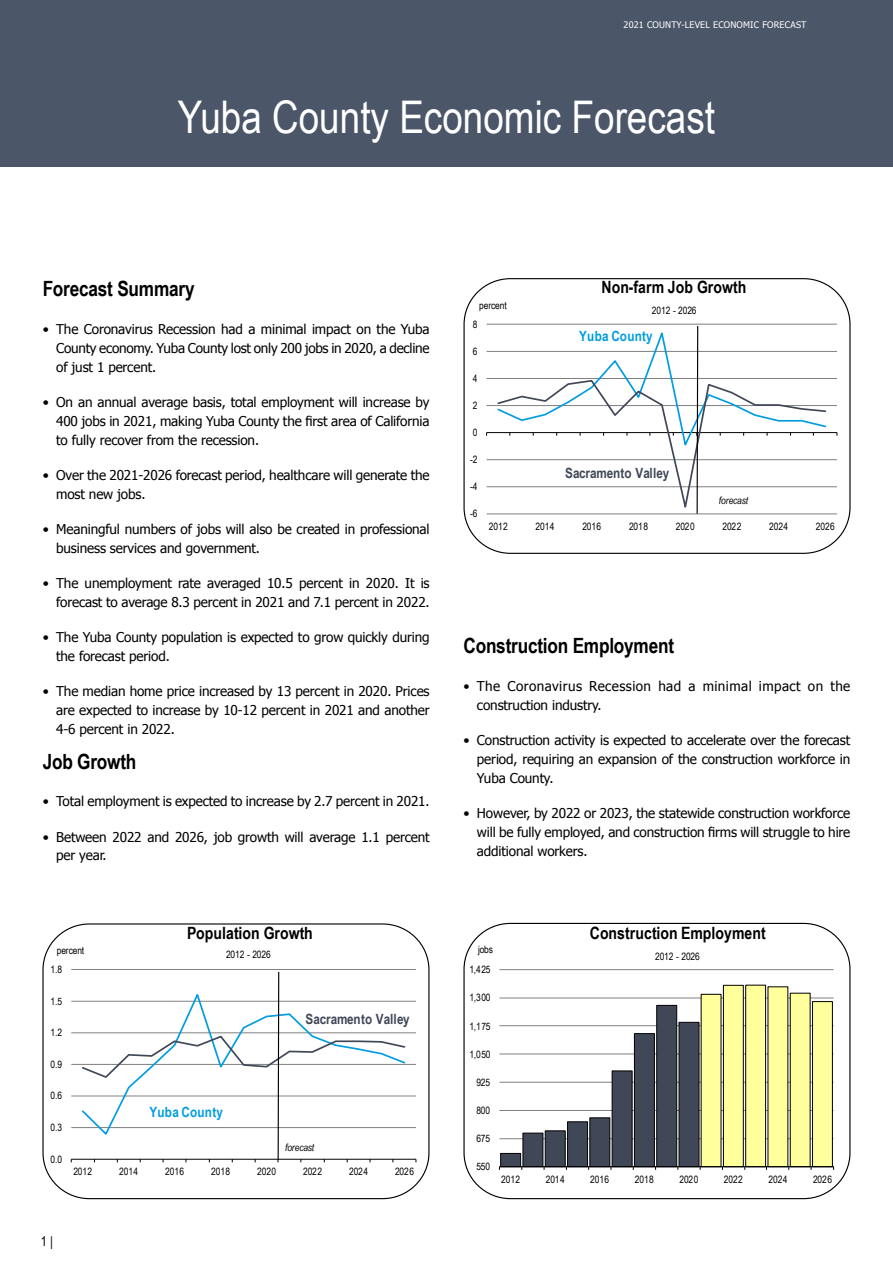
<style>
.page{position:relative;width:893px;height:1263px;background:#fff}
.page>*{position:absolute;margin:0;border:0;box-sizing:border-box;transform-origin:0 0}
.t1{font:45px "Arial Narrow";color:#fff}
.Profile_Subhead_1{font:700 21px "Arial Narrow";letter-spacing:-.01em;color:#000}
.t2{font:700 16.95px "Arial Narrow";color:#000}
.t3{font:700 14.1px "Arial Narrow";letter-spacing:-.005em;color:#404756}
.t4{font:700 14.1px "Arial Narrow";letter-spacing:.02em;color:#009de0}
.Profile_Body_Text{font:13.5px/18.9px "Tahoma";letter-spacing:-.01em;color:#000;text-align:justify}
.Profile_Body_Text-2{font:13.5px/18.9px "Tahoma";letter-spacing:.03em;color:#000}
.t5{font:13.5px "Arial Narrow";color:#000}
.t6{font:10.2px "Arial Narrow";letter-spacing:-.01em;color:#000}
.t7{font:italic 10.2px "Arial Narrow";letter-spacing:-.01em;color:#000}
.t8{font:9px "Tahoma";letter-spacing:.02em;color:#fff}
</style>
<div class="page">
<div style="left:0;top:0;width:893px;height:167px;background:#4b5768"></div>
<hr style="left:71px;top:1127px;width:345px;height:1px;background:#7f7f7f">
<hr style="left:71px;top:1096px;width:345px;height:1px;background:#7f7f7f">
<hr style="left:71px;top:1064px;width:345px;height:1px;background:#7f7f7f">
<hr style="left:71px;top:1032px;width:345px;height:1px;background:#7f7f7f">
<hr style="left:71px;top:1001px;width:345px;height:1px;background:#7f7f7f">
<hr style="left:71px;top:969px;width:345px;height:1px;background:#7f7f7f">
<hr style="left:71px;top:1159px;width:345px;height:1px;background:#000">
<svg style="left:81px;top:971px;width:325px;height:191px"></svg>
<hr style="left:487px;top:514px;width:350px;height:1px;background:#7f7f7f">
<hr style="left:487px;top:486px;width:350px;height:1px;background:#7f7f7f">
<hr style="left:487px;top:459px;width:350px;height:1px;background:#7f7f7f">
<hr style="left:487px;top:405px;width:350px;height:1px;background:#7f7f7f">
<hr style="left:487px;top:378px;width:350px;height:1px;background:#7f7f7f">
<hr style="left:487px;top:351px;width:350px;height:1px;background:#7f7f7f">
<hr style="left:487px;top:324px;width:350px;height:1px;background:#7f7f7f">
<hr style="left:487px;top:432px;width:350px;height:1px;background:#000">
<svg style="left:496px;top:326px;width:331px;height:189px"></svg>
<hr style="left:499px;top:1138px;width:335px;height:1px;background:#7f7f7f">
<hr style="left:499px;top:1110px;width:335px;height:1px;background:#7f7f7f">
<hr style="left:499px;top:1082px;width:335px;height:1px;background:#7f7f7f">
<hr style="left:499px;top:1054px;width:335px;height:1px;background:#7f7f7f">
<hr style="left:499px;top:1025px;width:335px;height:1px;background:#7f7f7f">
<hr style="left:499px;top:998px;width:335px;height:1px;background:#7f7f7f">
<hr style="left:499px;top:969px;width:335px;height:1px;background:#7f7f7f">
<div style="left:701px;top:994px;width:20px;height:173px;background:#ffff9b"></div>
<div style="left:723px;top:985px;width:20px;height:182px;background:#ffff9b"></div>
<div style="left:723px;top:985px;width:21px;height:182px;border:1px solid #000"></div>
<div style="left:746px;top:985px;width:20px;height:182px;background:#ffff9b"></div>
<div style="left:745px;top:985px;width:21px;height:182px;border:1px solid #000"></div>
<div style="left:768px;top:987px;width:20px;height:180px;background:#ffff9b"></div>
<div style="left:790px;top:993px;width:20px;height:174px;background:#ffff9b"></div>
<div style="left:812px;top:1001px;width:20px;height:166px;background:#ffff9b"></div>
<div style="left:812px;top:1001px;width:21px;height:166px;border:1px solid #000"></div>
<hr style="left:499px;top:1166px;width:335px;height:1px;background:#000">
<svg style="left:499px;top:1005px;width:202px;height:165px"></svg>
<p class="t8" style="left:624px;top:19px;width:184px">2021 COUNTY-LEVEL ECONOMIC FORECAST</p>
<h1 class="t1" style="left:178px;top:85px;width:539px">Yuba County Economic Forecast</h1>
<h1 class="Profile_Subhead_1" style="left:43px;top:273px;width:153px">Forecast Summary</h1>
<p class="Profile_Body_Text" style="left:56px;top:319px;width:375px;text-indent:-14px">• The Coronavirus Recession had a minimal impact on the Yuba County economy. Yuba County lost only 200 jobs in 2020, a decline of just 1 percent.</p>
<p class="Profile_Body_Text" style="left:56px;top:392px;width:375px;text-indent:-14px">• On an annual average basis, total employment will increase by 400 jobs in 2021, making Yuba County the first area of California to fully recover from the recession.</p>
<p class="Profile_Body_Text" style="left:56px;top:465px;width:375px;text-indent:-14px">• Over the 2021-2026 forecast period, healthcare will generate the most new jobs.</p>
<p class="Profile_Body_Text" style="left:56px;top:519px;width:375px;text-indent:-14px">• Meaningful numbers of jobs will also be created in professional business services and government.</p>
<p class="Profile_Body_Text" style="left:43px;top:573px;width:388px;text-align:right">• The unemployment rate averaged 10.5 percent in 2020. It is forecast to average 8.3 percent in 2021 and 7.1 percent in 2022.</p>
<p class="Profile_Body_Text" style="left:56px;top:627px;width:375px;text-indent:-14px">• The Yuba County population is expected to grow quickly during the forecast period.</p>
<p class="Profile_Body_Text" style="left:56px;top:681px;width:375px;text-indent:-14px">• The median home price increased by 13 percent in 2020. Prices are expected to increase by 10-12 percent in 2021 and another 4-6 percent in 2022.</p>
<h1 class="Profile_Subhead_1" style="left:43px;top:745px;width:95px">Job Growth</h1>
<p class="Profile_Body_Text" style="left:43px;top:791px;width:388px">• Total employment is expected to increase by 2.7 percent in 2021.</p>
<p class="Profile_Body_Text" style="left:56px;top:826px;width:375px;text-indent:-14px">• Between 2022 and 2026, job growth will average 1.1 percent per year.</p>
<p class="t6" style="left:57px;top:943px;width:29px">percent</p>
<p class="t6" style="left:51px;top:962px;width:13px">1.8</p>
<p class="t6" style="left:51px;top:993px;width:13px">1.5</p>
<p class="t6" style="left:51px;top:1025px;width:13px">1.2</p>
<p class="t6" style="left:51px;top:1057px;width:13px">0.9</p>
<p class="t6" style="left:51px;top:1088px;width:13px">0.6</p>
<p class="t6" style="left:51px;top:1120px;width:13px">0.3</p>
<p class="t6" style="left:51px;top:1151px;width:13px">0.0</p>
<p class="t2" style="left:187px;top:920px;width:127px">Population Growth</p>
<p class="t6" style="left:226px;top:947px;width:46px">2012 - 2026</p>
<p class="t4" style="left:149px;top:1102px;width:75px">Yuba County</p>
<p class="t3" style="left:306px;top:1008px;width:106px">Sacramento Valley</p>
<p class="t7" style="left:285px;top:1141px;width:31px">forecast</p>
<p class="t6" style="left:73px;top:1164px;width:20px">2012</p>
<p class="t6" style="left:119px;top:1164px;width:20px">2014</p>
<p class="t6" style="left:165px;top:1164px;width:20px">2016</p>
<p class="t6" style="left:211px;top:1164px;width:20px">2018</p>
<p class="t6" style="left:257px;top:1164px;width:20px">2020</p>
<p class="t6" style="left:303px;top:1164px;width:20px">2022</p>
<p class="t6" style="left:349px;top:1164px;width:20px">2024</p>
<p class="t6" style="left:395px;top:1164px;width:20px">2026</p>
<p class="t5" style="left:41px;top:1231px;width:14px">1 |</p>
<p class="t6" style="left:479px;top:298px;width:29px">percent</p>
<p class="t6" style="left:473px;top:317px;width:6px">8</p>
<p class="t6" style="left:473px;top:344px;width:6px">6</p>
<p class="t6" style="left:473px;top:371px;width:6px">4</p>
<p class="t6" style="left:473px;top:398px;width:6px">2</p>
<p class="t6" style="left:473px;top:425px;width:6px">0</p>
<p class="t6" style="left:470px;top:452px;width:9px">-2</p>
<p class="t6" style="left:470px;top:479px;width:9px">-4</p>
<p class="t6" style="left:470px;top:506px;width:9px">-6</p>
<p class="t2" style="left:601px;top:274px;width:146px">Non-farm Job Growth</p>
<p class="t6" style="left:652px;top:303px;width:46px">2012 - 2026</p>
<p class="t4" style="left:579px;top:326px;width:75px">Yuba County</p>
<p class="t3" style="left:565px;top:463px;width:106px">Sacramento Valley</p>
<p class="t7" style="left:719px;top:495px;width:31px">forecast</p>
<p class="t6" style="left:489px;top:518px;width:20px">2012</p>
<p class="t6" style="left:536px;top:518px;width:20px">2014</p>
<p class="t6" style="left:582px;top:518px;width:20px">2016</p>
<p class="t6" style="left:629px;top:518px;width:20px">2018</p>
<p class="t6" style="left:676px;top:518px;width:20px">2020</p>
<p class="t6" style="left:722px;top:518px;width:20px">2022</p>
<p class="t6" style="left:769px;top:518px;width:20px">2024</p>
<p class="t6" style="left:816px;top:518px;width:20px">2026</p>
<h1 class="Profile_Subhead_1" style="left:463px;top:630px;width:212px">Construction Employment</h1>
<p class="Profile_Body_Text-2" style="left:477px;top:676px;width:375px;text-indent:-14px">• The Coronavirus Recession had a minimal impact on the construction industry.</p>
<p class="Profile_Body_Text" style="left:477px;top:730px;width:375px;text-indent:-14px">• Construction activity is expected to accelerate over the forecast period, requiring an expansion of the construction workforce in Yuba County.</p>
<p class="Profile_Body_Text" style="left:477px;top:803px;width:375px;text-indent:-14px">• However, by 2022 or 2023, the statewide construction workforce will be fully employed, and construction firms will struggle to hire additional workers.</p>
<p class="t6" style="left:478px;top:942px;width:17px">jobs</p>
<p class="t6" style="left:469px;top:962px;width:23px">1,425</p>
<p class="t6" style="left:469px;top:990px;width:23px">1,300</p>
<p class="t6" style="left:469px;top:1018px;width:23px">1,175</p>
<p class="t6" style="left:469px;top:1047px;width:23px">1,050</p>
<p class="t6" style="left:476px;top:1074px;width:15px">925</p>
<p class="t6" style="left:476px;top:1103px;width:15px">800</p>
<p class="t6" style="left:476px;top:1131px;width:15px">675</p>
<p class="t6" style="left:476px;top:1159px;width:15px">550</p>
<p class="t2" style="left:590px;top:920px;width:178px">Construction Employment</p>
<p class="t6" style="left:655px;top:949px;width:46px">2012 - 2026</p>
<p class="t6" style="left:501px;top:1172px;width:20px">2012</p>
<p class="t6" style="left:546px;top:1172px;width:20px">2014</p>
<p class="t6" style="left:590px;top:1172px;width:20px">2016</p>
<p class="t6" style="left:635px;top:1172px;width:20px">2018</p>
<p class="t6" style="left:679px;top:1172px;width:20px">2020</p>
<p class="t6" style="left:724px;top:1172px;width:20px">2022</p>
<p class="t6" style="left:768px;top:1172px;width:20px">2024</p>
<p class="t6" style="left:813px;top:1172px;width:20px">2026</p>
</div>
